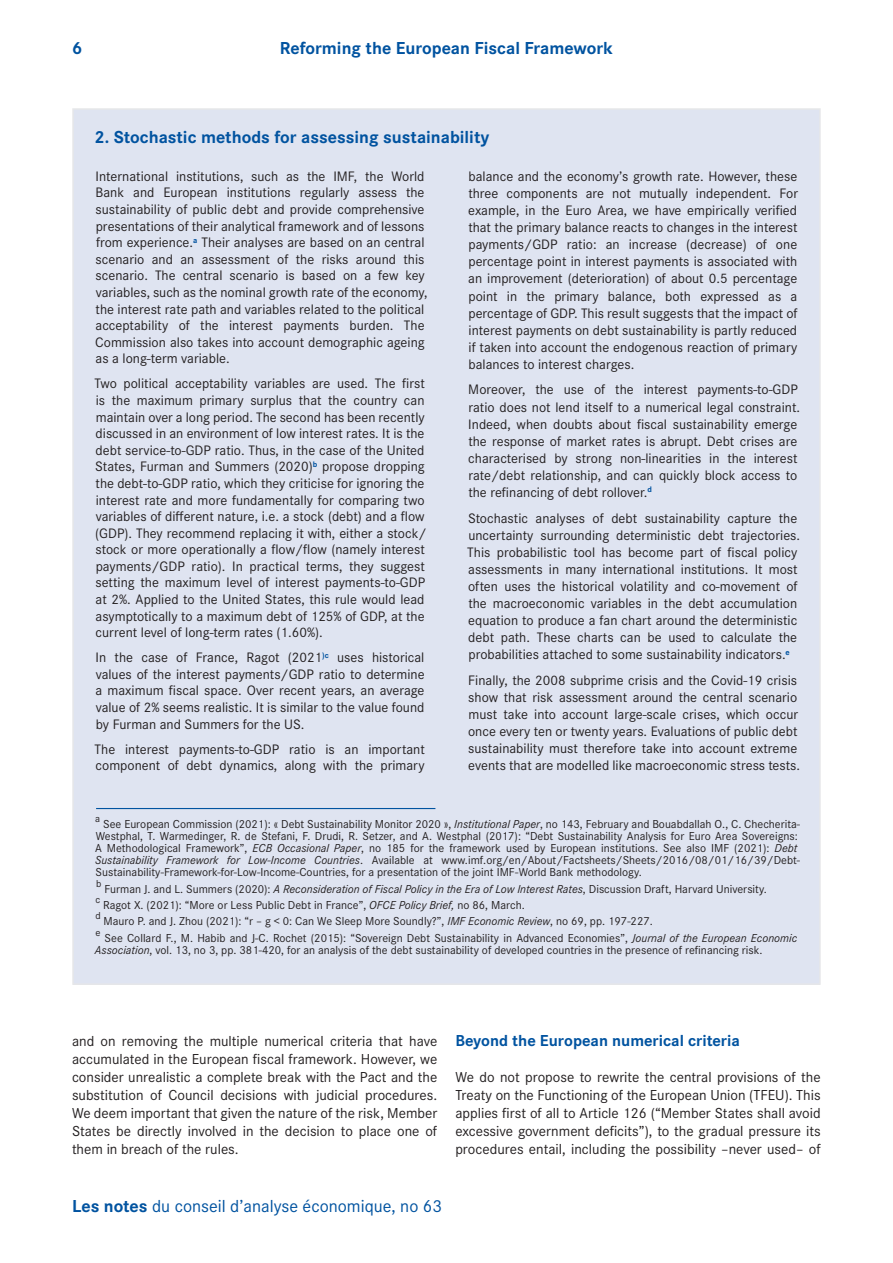
<style>
.page{position:relative;width:893px;height:1263px;background:#fff}
.page>*{position:absolute;margin:0;border:0;box-sizing:border-box;transform-origin:0 0}
.Encadré___Titre{font:700 18px "Corporate S";color:#0153a0}
.t1{font:18px "Corporate S";color:#0153a0}
.Intertitre___Niveau{font:700 16.5px "Corporate S";color:#0153a0}
.Texte___Normal{font:15px/18px "Corporate S";color:#231f20;text-align:justify}
.Encadré___Texte{font:14.25px/16.6px "Corporate S";color:#231f20}
.Encadré___Note_BdP_s{font:12px/12px "Corporate S";color:#231f20}
.Encadré___Note_BdP_s-2{font:10.5px "Corporate S";color:#231f20}
.s1{font-style:italic}
.s2{font-weight:700}
</style>
<div class="page">
<div style="left:73px;top:109px;width:747px;height:875px;background:#dfe4f1"></div>
<hr style="left:96px;top:808px;width:339px;height:1px;background:#0153a0">
<p class="Encadré___Titre" style="left:72px;top:36px;width:12px">6</p>
<p class="Encadré___Titre" style="left:280px;top:36px;width:334px">Reforming the European Fiscal Framework</p>
<p class="Encadré___Titre" style="left:94px;top:125px;width:396px">2. Stochastic methods for assessing sustainability</p>
<p class="Encadré___Texte" style="left:95px;top:167px;width:334px">International institutions, such as the IMF, the World Bank and European institutions regularly assess the sustainability of public debt and provide comprehensive presentations of their analytical framework and of lessons from experience.<sup>a</sup> Their analyses are based on an central scenario and an assessment of the risks around this scenario. The central scenario is based on a few key variables, such as the nominal growth rate of the economy, the interest rate path and variables related to the political acceptability of the interest payments burden. The Commission also takes into account demographic ageing as a long-term variable.</p>
<p class="Encadré___Texte" style="left:95px;top:375px;width:334px">Two political acceptability variables are used. The first is the maximum primary surplus that the country can maintain over a long period. The second has been recently discussed in an environment of low interest rates. It is the debt service-to-GDP ratio. Thus, in the case of the United States, Furman and Summers (2020)<sup>b</sup> propose dropping the debt-to-GDP ratio, which they criticise for ignoring the interest rate and more fundamentally for comparing two variables of different nature, i.e. a stock (debt) and a flow (GDP). They recommend replacing it with, either a stock/ stock or more operationally a flow/flow (namely interest payments/GDP ratio). In practical terms, they suggest setting the maximum level of interest payments-to-GDP at 2%. Applied to the United States, this rule would lead asymptotically to a maximum debt of 125% of GDP, at the current level of long-term rates (1.60%).</p>
<p class="Encadré___Texte" style="left:96px;top:649px;width:331px;text-align:justify">In the case of France, Ragot (2021<sup>)c</sup> uses historical values of the interest payments/GDP ratio to determine a maximum fiscal space. Over recent years, an average value of 2% seems realistic. It is similar to the value found by Furman and Summers for the US.</p>
<p class="Encadré___Texte" style="left:95px;top:740px;width:332px">The interest payments-to-GDP ratio is an important component of debt dynamics, along with the primary</p>
<p class="Encadré___Texte" style="left:468px;top:167px;width:331px;line-height:17.1px;text-align:justify">balance and the economy’s growth rate. However, these three components are not mutually independent. For example, in the Euro Area, we have empirically verified that the primary balance reacts to changes in the interest payments/GDP ratio: an increase (decrease) of one percentage point in interest payments is associated with an improvement (deterioration) of about 0.5 percentage point in the primary balance, both expressed as a percentage of GDP. This result suggests that the impact of interest payments on debt sustainability is partly reduced if taken into account the endogenous reaction of primary balances to interest charges.</p>
<p class="Encadré___Texte" style="left:468px;top:381px;width:333px;line-height:17.1px">Moreover, the use of the interest payments-to-GDP ratio does not lend itself to a numerical legal constraint.<br>Indeed, when doubts about fiscal sustainability emerge the response of market rates is abrupt. Debt crises are characterised by strong non-linearities in the interest rate/debt relationship, and can quickly block access to the refinancing of debt rollover.<sup>d</sup></p>
<p class="Encadré___Texte" style="left:467px;top:509px;width:334px;line-height:17.1px">Stochastic analyses of debt sustainability capture the uncertainty surrounding deterministic debt trajectories.<br>This probabilistic tool has become part of fiscal policy assessments in many international institutions. It most often uses the historical volatility and co-movement of the macroeconomic variables in the debt accumulation equation to produce a fan chart around the deterministic debt path. These charts can be used to calculate the probabilities attached to some sustainability indicators.<sup>e</sup></p>
<p class="Encadré___Texte" style="left:468px;top:671px;width:334px;line-height:17.1px">Finally, the 2008 subprime crisis and the Covid-19 crisis show that risk assessment around the central scenario must take into account large-scale crises, which occur once every ten or twenty years. Evaluations of public debt sustainability must therefore take into account extreme events that are modelled like macroeconomic stress tests.</p>
<p class="Encadré___Note_BdP_s-2" style="left:95px;top:812px;width:6px">a</p>
<p class="Encadré___Note_BdP_s" style="left:95px;top:818px;width:707px;text-indent:8px">See European Commission (2021): « Debt Sustainability Monitor 2020 », <span class="s1">Institutional Paper</span>, no 143, February and Bouabdallah O., C. Checherita-Westphal, T. Warmedinger, R. de Stefani, F. Drudi, R. Setzer, and A. Westphal (2017): “Debt Sustainability Analysis for Euro Area Sovereigns:<br>A Methodological Framework”, <span class="s1">ECB Occasional Paper</span>, no 185 for the framework used by European institutions. See also IMF (2021): <span class="s1">Debt Sustainability Framework for Low-Income Countries</span>. Available at www.imf.org/en/About/Factsheets/Sheets/2016/08/01/16/39/Debt-Sustainability-Framework-for-Low-Income-Countries, for a presentation of the joint IMF-World Bank methodology.</p>
<p class="Encadré___Note_BdP_s-2" style="left:96px;top:876px;width:7px">b</p>
<p class="Encadré___Note_BdP_s" style="left:104px;top:882px;width:664px">Furman J. and L. Summers (2020): <span class="s1">A Reconsideration of Fiscal Policy in the Era of Low Interest Rates</span>, Discussion Draft, Harvard University.</p>
<p class="Encadré___Note_BdP_s-2" style="left:95px;top:893px;width:6px">c</p>
<p class="Encadré___Note_BdP_s" style="left:103px;top:898px;width:423px">Ragot X. (2021): “More or Less Public Debt in France”, <span class="s1">OFCE Policy Brief,</span> no 86, March.</p>
<p class="Encadré___Note_BdP_s-2" style="left:95px;top:909px;width:7px">d</p>
<p class="Encadré___Note_BdP_s" style="left:104px;top:915px;width:551px">Mauro P. and J. Zhou (2021): “r – g &lt; 0: Can We Sleep More Soundly?”, <span class="s1">IMF Economic Review</span>, no 69, pp. 197-227.</p>
<p class="Encadré___Note_BdP_s-2" style="left:95px;top:925px;width:7px">e</p>
<p class="Encadré___Note_BdP_s" style="left:95px;top:931px;width:704px;text-indent:10px">See Collard F., M. Habib and J-C. Rochet (2015): “Sovereign Debt Sustainability in Advanced Economies”, <span class="s1">Journal of the European Economic<br>Association</span>, vol. 13, no 3, pp. 381-420, for an analysis of the debt sustainability of developed countries in the presence of refinancing risk.</p>
<p class="Texte___Normal" style="left:72px;top:1031px;width:367px">and on removing the multiple numerical criteria that have accumulated in the European fiscal framework. However, we consider unrealistic a complete break with the Pact and the substitution of Council decisions with judicial procedures.<br>We deem important that given the nature of the risk, Member States be directly involved in the decision to place one of them in breach of the rules.</p>
<p class="Intertitre___Niveau" style="left:455px;top:1029px;width:286px">Beyond the European numerical criteria</p>
<p class="Texte___Normal" style="left:455px;top:1067px;width:367px">We do not propose to rewrite the central provisions of the Treaty on the Functioning of the European Union (TFEU). This applies first of all to Article 126 (“Member States shall avoid excessive government deficits”), to the gradual pressure its procedures entail, including the possibility –never used– of</p>
<p class="t1" style="left:72px;top:1194px;width:371px"><span class="s2">Les notes</span> du conseil d’analyse économique, no 63</p>
</div>
